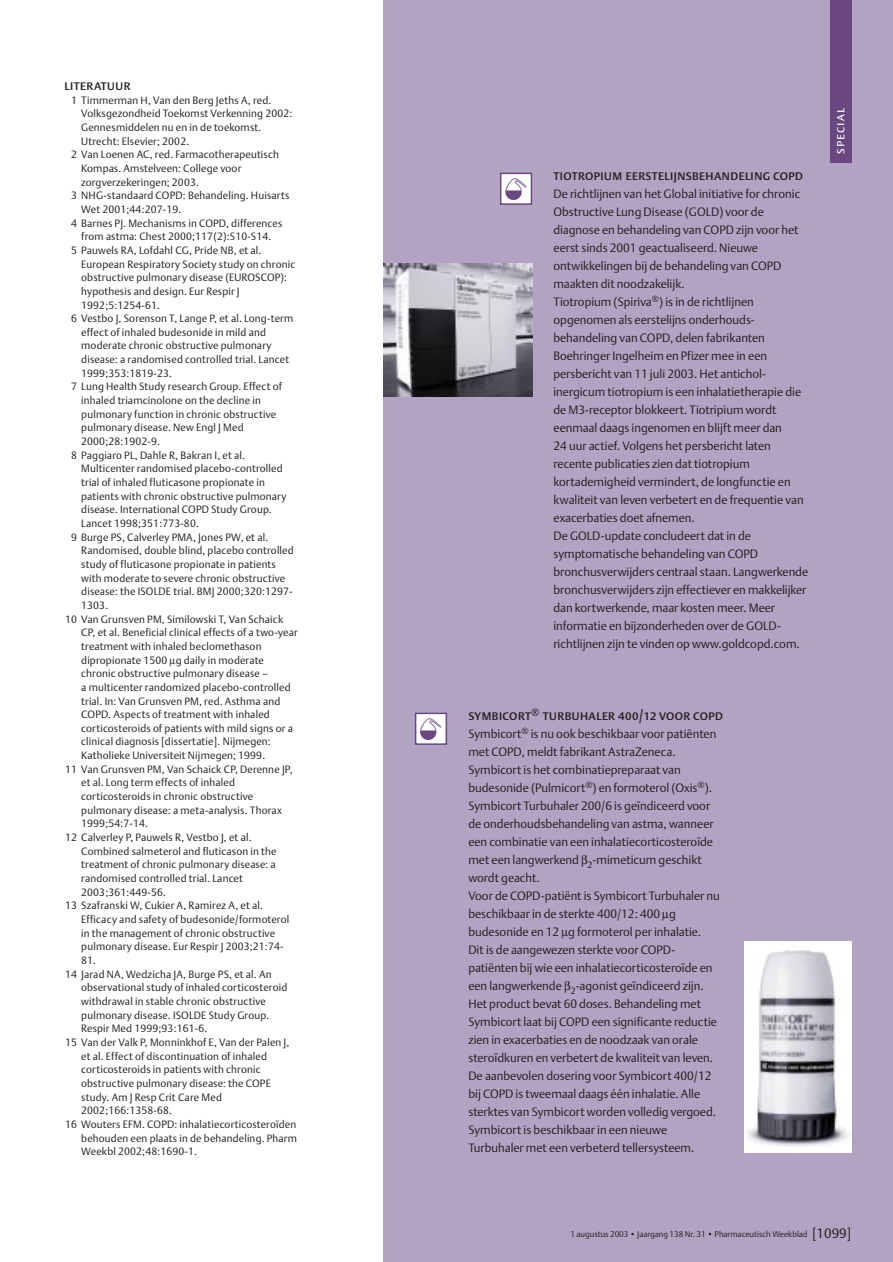
<style>
.page{position:relative;width:893px;height:1262px;background:#fff}
.page>*{position:absolute;margin:0;border:0;box-sizing:border-box;transform-origin:0 0}
.t1{font:14.25px "DTL Argo T Caps";letter-spacing:.005em;color:#231f1f}
.t2{font:300 13.5px "DTL Argo T Caps";letter-spacing:.075em;color:#fff}
.t3{font:12px/18px "DTL Argo TNS";color:#231f1f}
.t4{font:10.5px "DTL Argo TNS";letter-spacing:.015em;color:#231f1f}
.t5{font:8.25px "DTL Argo TNS";color:#231f1f}
.s1{font-size:13.5px}
</style>
<div class="page">
<div style="left:383px;top:0;width:509px;height:1261px;background:#b2a3c3"></div>
<div style="left:830px;top:0;width:21px;height:162px;background:#694881"></div>
<div style="left:500px;top:173px;width:31px;height:31px;background:#fff"></div>
<div style="left:500px;top:173px;width:32px;height:32px;border:2px solid #694881"></div>
<img style="left:383px;top:264px;width:149px;height:132px">
<div style="left:415px;top:713px;width:31px;height:31px;background:#fff"></div>
<div style="left:415px;top:712px;width:32px;height:33px;border:2px solid #694881"></div>
<img style="left:745px;top:941px;width:106px;height:211px">
<h1 class="t1" style="left:64px;top:77px;width:68px">literatuur</h1>
<p class="t4" style="left:71px;top:96px;width:202px">1 Timmerman H, Van den Berg Jeths A, red.</p>
<p class="t4" style="left:81px;top:110px;width:213px">Volksgezondheid Toekomst Verkenning 2002:</p>
<p class="t4" style="left:81px;top:123px;width:182px">Gennesmiddelen nu en in de toekomst.</p>
<p class="t4" style="left:81px;top:137px;width:109px">Utrecht: Elsevier; 2002.</p>
<p class="t4" style="left:71px;top:151px;width:209px">2 Van Loenen AC, red. Farmacotherapeutisch</p>
<p class="t4" style="left:81px;top:164px;width:161px">Kompas. Amstelveen: College voor</p>
<p class="t4" style="left:81px;top:178px;width:119px">zorgverzekeringen; 2003.</p>
<p class="t4" style="left:71px;top:192px;width:220px">3 NHG-standaard COPD: Behandeling. Huisarts</p>
<p class="t4" style="left:81px;top:205px;width:101px">Wet 2001;44:207-19.</p>
<p class="t4" style="left:71px;top:219px;width:213px">4 Barnes PJ. Mechanisms in COPD, differences</p>
<p class="t4" style="left:81px;top:233px;width:192px">from astma: Chest 2000;117(2):S10-S14.</p>
<p class="t4" style="left:71px;top:246px;width:192px">5 Pauwels RA, Lofdahl CG, Pride NB, et al.</p>
<p class="t4" style="left:81px;top:260px;width:216px">European Respiratory Society study on chronic</p>
<p class="t4" style="left:81px;top:274px;width:207px">obstructive pulmonary disease (EUROSCOP):</p>
<p class="t4" style="left:81px;top:287px;width:160px">hypothesis and design. Eur Respir J</p>
<p class="t4" style="left:81px;top:301px;width:80px">1992;5:1254-61.</p>
<p class="t4" style="left:71px;top:315px;width:223px">6 Vestbo J, Sorenson T, Lange P, et al. Long-term</p>
<p class="t4" style="left:81px;top:328px;width:186px">effect of inhaled budesonide in mild and</p>
<p class="t4" style="left:81px;top:342px;width:192px">moderate chronic obstructive pulmonary</p>
<p class="t4" style="left:81px;top:356px;width:209px">disease: a randomised controlled trial. Lancet</p>
<p class="t4" style="left:81px;top:369px;width:92px">1999;353:1819-23.</p>
<p class="t4" style="left:71px;top:383px;width:212px">7 Lung Health Study research Group. Effect of</p>
<p class="t4" style="left:81px;top:396px;width:181px">inhaled triamcinolone on the decline in</p>
<p class="t4" style="left:81px;top:410px;width:196px">pulmonary function in chronic obstructive</p>
<p class="t4" style="left:81px;top:424px;width:164px">pulmonary disease. New Engl J Med</p>
<p class="t4" style="left:81px;top:437px;width:80px">2000;28:1902-9.</p>
<p class="t4" style="left:71px;top:451px;width:175px">8 Paggiaro PL, Dahle R, Bakran I, et al.</p>
<p class="t4" style="left:81px;top:465px;width:203px">Multicenter randomised placebo-controlled</p>
<p class="t4" style="left:81px;top:478px;width:185px">trial of inhaled fluticasone propionate in</p>
<p class="t4" style="left:81px;top:492px;width:207px">patients with chronic obstructive pulmonary</p>
<p class="t4" style="left:81px;top:506px;width:192px">disease. International COPD Study Group.</p>
<p class="t4" style="left:81px;top:519px;width:119px">Lancet 1998;351:773-80.</p>
<p class="t4" style="left:71px;top:533px;width:199px">9 Burge PS, Calverley PMA, Jones PW, et al.</p>
<p class="t4" style="left:81px;top:547px;width:214px">Randomised, double blind, placebo controlled</p>
<p class="t4" style="left:81px;top:560px;width:196px">study of fluticasone propionate in patients</p>
<p class="t4" style="left:81px;top:574px;width:205px">with moderate to severe chronic obstructive</p>
<p class="t4" style="left:81px;top:588px;width:213px">disease: the ISOLDE trial. BMJ 2000;320:1297-</p>
<p class="t4" style="left:81px;top:601px;width:28px">1303.</p>
<p class="t4" style="left:65px;top:615px;width:220px">10 Van Grunsven PM, Similowski T, Van Schaick</p>
<p class="t4" style="left:81px;top:629px;width:218px">CP, et al. Beneficial clinical effects of a two-year</p>
<p class="t4" style="left:81px;top:642px;width:182px">treatment with inhaled beclomethason</p>
<p class="t4" style="left:81px;top:656px;width:184px">dipropionate 1500 g daily in moderate</p>
<p class="t4" style="left:81px;top:669px;width:188px">chronic obstructive pulmonary disease –</p>
<p class="t4" style="left:81px;top:683px;width:211px">a multicenter randomized placebo-controlled</p>
<p class="t4" style="left:81px;top:697px;width:200px">trial. In: Van Grunsven PM, red. Asthma and</p>
<p class="t4" style="left:81px;top:710px;width:190px">COPD. Aspects of treatment with inhaled</p>
<p class="t4" style="left:81px;top:724px;width:213px">corticosteroids of patients with mild signs or a</p>
<p class="t4" style="left:81px;top:738px;width:191px">clinical diagnosis [dissertatie]. Nijmegen:</p>
<p class="t4" style="left:81px;top:751px;width:185px">Katholieke Universiteit Nijmegen; 1999.</p>
<p class="t4" style="left:65px;top:765px;width:229px">11 Van Grunsven PM, Van Schaick CP, Derenne JP,</p>
<p class="t4" style="left:81px;top:779px;width:155px">et al. Long term effects of inhaled</p>
<p class="t4" style="left:81px;top:792px;width:174px">corticosteroids in chronic obstructive</p>
<p class="t4" style="left:81px;top:806px;width:202px">pulmonary disease: a meta-analysis. Thorax</p>
<p class="t4" style="left:81px;top:820px;width:68px">1999;54:7-14.</p>
<p class="t4" style="left:65px;top:833px;width:188px">12 Calverley P, Pauwels R, Vestbo J, et al.</p>
<p class="t4" style="left:81px;top:847px;width:197px">Combined salmeterol and fluticason in the</p>
<p class="t4" style="left:81px;top:861px;width:196px">treatment of chronic pulmonary disease: a</p>
<p class="t4" style="left:81px;top:874px;width:163px">randomised controlled trial. Lancet</p>
<p class="t4" style="left:81px;top:888px;width:86px">2003;361:449-56.</p>
<p class="t4" style="left:65px;top:902px;width:199px">13 Szafranski W, Cukier A, Ramirez A, et al.</p>
<p class="t4" style="left:81px;top:915px;width:209px">Efficacy and safety of budesonide/formoterol</p>
<p class="t4" style="left:81px;top:929px;width:195px">in the management of chronic obstructive</p>
<p class="t4" style="left:81px;top:942px;width:204px">pulmonary disease. Eur Respir J 2003;21:74-</p>
<p class="t4" style="left:81px;top:956px;width:16px">81.</p>
<p class="t4" style="left:65px;top:970px;width:208px">14 Jarad NA, Wedzicha JA, Burge PS, et al. An</p>
<p class="t4" style="left:81px;top:983px;width:207px">observational study of inhaled corticosteroid</p>
<p class="t4" style="left:81px;top:997px;width:186px">withdrawal in stable chronic obstructive</p>
<p class="t4" style="left:81px;top:1011px;width:189px">pulmonary disease. ISOLDE Study Group.</p>
<p class="t4" style="left:81px;top:1024px;width:127px">Respir Med 1999;93:161-6.</p>
<p class="t4" style="left:65px;top:1038px;width:226px">15 Van der Valk P, Monninkhof E, Van der Palen J,</p>
<p class="t4" style="left:81px;top:1052px;width:187px">et al. Effect of discontinuation of inhaled</p>
<p class="t4" style="left:81px;top:1065px;width:181px">corticosteroids in patients with chronic</p>
<p class="t4" style="left:81px;top:1079px;width:191px">obstructive pulmonary disease: the COPE</p>
<p class="t4" style="left:81px;top:1093px;width:142px">study. Am J Resp Crit Care Med</p>
<p class="t4" style="left:81px;top:1106px;width:92px">2002;166:1358-68.</p>
<p class="t4" style="left:65px;top:1120px;width:232px">16 Wouters EFM. COPD: inhalatiecorticosteroïden</p>
<p class="t4" style="left:81px;top:1134px;width:217px">behouden een plaats in de behandeling. Pharm</p>
<p class="t4" style="left:81px;top:1147px;width:117px">Weekbl 2002;48:1690-1.</p>
<h1 class="t1" style="left:553px;top:167px;width:251px">tiotropium eerstelijnsbehandeling copd</h1>
<p class="t3" style="left:553px;top:186px;width:256px">De richtlijnen van het Global initiative for chronic Obstructive Lung Disease (GOLD) voor de diagnose en behandeling van COPD zijn voor het eerst sinds 2001 geactualiseerd. Nieuwe ontwikkelingen bij de behandeling van COPD maakten dit noodzakelijk.<br>Tiotropium (Spiriva<sup>®</sup>) is in de richtlijnen opgenomen als eerstelijns onderhouds&shy;behandeling van COPD, delen fabrikanten Boehringer Ingelheim en Pfizer mee in een persbericht van 11 juli 2003. Het antichol&shy;inergicum tiotropium is een inhalatietherapie die de M3-receptor blokkeert. Tiotripium wordt eenmaal daags ingenomen en blijft meer dan<br>24 uur actief. Volgens het persbericht laten recente publicaties zien dat tiotropium kortademigheid vermindert, de longfunctie en kwaliteit van leven verbetert en de frequentie van exacerbaties doet afnemen.<br>De GOLD-update concludeert dat in de symptomatische behandeling van COPD bronchusverwijders centraal staan. Langwerkende bronchusverwijders zijn effectiever en makkelijker dan kortwerkende, maar kosten meer. Meer informatie en bijzonderheden over de GOLD&shy;richtlijnen zijn te vinden op www.goldcopd.com.</p>
<h1 class="t1" style="left:468px;top:707px;width:256px">symbicort<sup>®</sup> turbuhaler 400/12 voor copd</h1>
<p class="t3" style="left:468px;top:726px;width:253px">Symbicort<sup>®</sup> is nu ook beschikbaar voor patiënten met COPD, meldt fabrikant AstraZeneca.<br>Symbicort is het combinatiepreparaat van budesonide (Pulmicort<sup>®</sup>) en formoterol (Oxis<sup>®</sup>).<br>Symbicort Turbuhaler 200/6 is geïndiceerd voor de onderhoudsbehandeling van astma, wanneer een combinatie van een inhalatiecorticosteroïde met een langwerkend <sub>2</sub>-mimeticum geschikt wordt geacht.<br>Voor de COPD-patiënt is Symbicort Turbuhaler nu beschikbaar in de sterkte 400/12: 400 g budesonide en 12 g formoterol per inhalatie.<br>Dit is de aangewezen sterkte voor COPD&shy;patiënten bij wie een inhalatiecorticosteroïde en een langwerkende <sub>2</sub>-agonist geïndiceerd zijn.<br>Het product bevat 60 doses. Behandeling met Symbicort laat bij COPD een significante reductie zien in exacerbaties en de noodzaak van orale steroïdkuren en verbetert de kwaliteit van leven.<br>De aanbevolen dosering voor Symbicort 400/12 bij COPD is tweemaal daags één inhalatie. Alle sterktes van Symbicort worden volledig vergoed.<br>Symbicort is beschikbaar in een nieuwe Turbuhaler met een verbeterd tellersysteem.</p>
<p class="t2" style="left:831px;top:153px;width:47px;rotate:-90deg">special</p>
<p class="t5" style="left:570px;top:1231px;width:282px">1 augustus 2003 • Jaargang 138 Nr. 31 • Pharmaceutisch Weekblad <span class="s1">[1099]</span></p>
</div>
